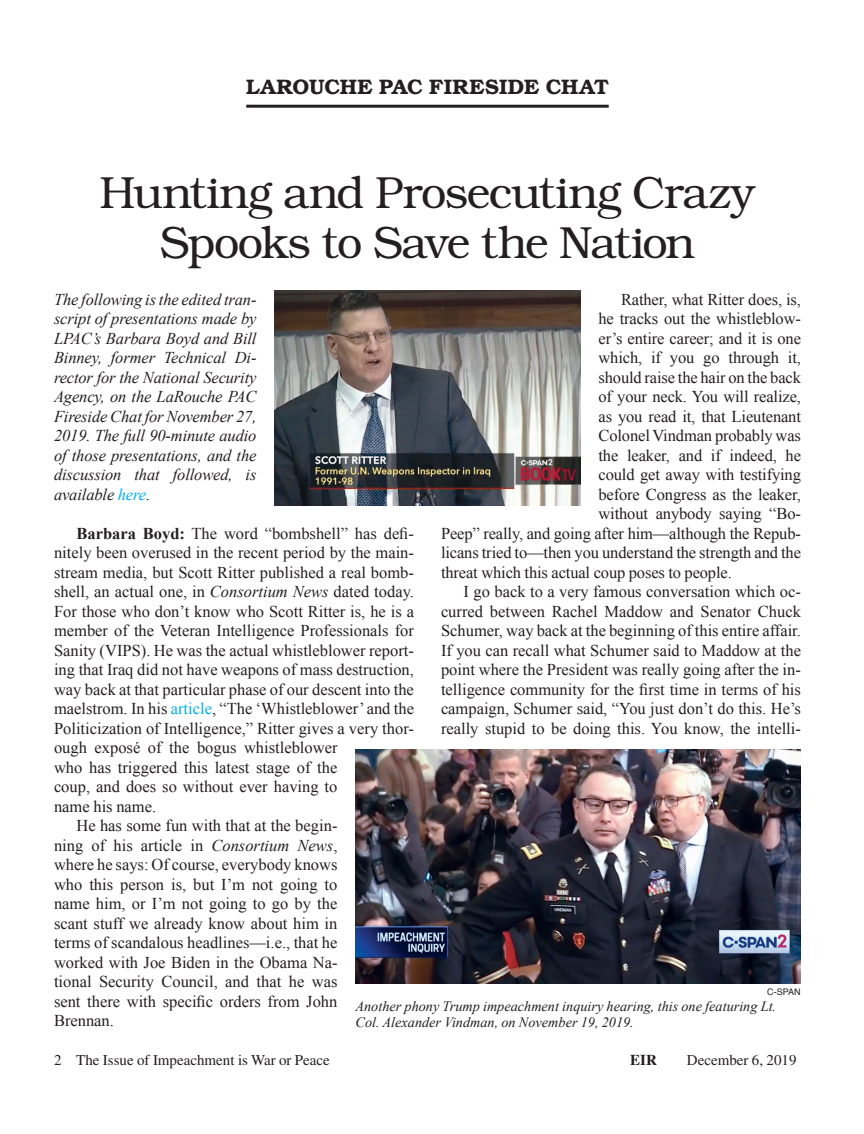
<style>
.page{position:relative;width:864px;height:1134px;background:#fff}
.page>*{position:absolute;margin:0;border:0;box-sizing:border-box;transform-origin:0 0}
._30ptHead{font:300 45px/49.5px "Bookman";letter-spacing:-.03em;color:#231f20;text-align:center}
._18ptHead{font:600 21px "Bookman";color:#231f20}
.Text{font:16.5px/19.5px "Times New Roman";letter-spacing:-.01em;color:#231f20;text-align:justify}
.TextWithIndendtSpace{font:16.5px/19.5px "Times New Roman";color:#231f20}
.TextNoIndentSpaceAbo{font:italic 16.5px/19.5px "Times New Roman";letter-spacing:-.01em;color:#231f20;text-align:justify}
.RH{font:15px "Times";color:#231f20}
.RH-2{font:700 15px "Times";color:#231f20}
.Captions{font:italic 14.25px/15.8px "Times New Roman";color:#231f20}
.PixCredit{font:9px "Helvetica";color:#231f20}
.s1{color:#00aeef}
.s2{font-style:normal}
.s3{font-weight:700}
.s4{font-style:italic}
</style>
<div class="page">
<hr style="left:246px;top:105px;width:363px;height:3px;background:#231f20">
<img style="left:356px;top:749px;width:445px;height:235px">
<img style="left:274px;top:290px;width:306px;height:216px">
<p class="_18ptHead" style="left:246px;top:75px;width:364px">LAROUCHE PAC FIRESIDE CHAT</p>
<p class="_30ptHead" style="left:100px;top:168px;width:657px">Hunting and Prosecuting Crazy<br>Spooks to Save the Nation</p>
<p class="TextNoIndentSpaceAbo" style="left:54px;top:289px;width:204px">The following is the edited tran&shy;script of presentations made by LPAC’s Barbara Boyd and Bill Binney, former Technical Di&shy;rector for the National Security Agency, on the LaRouche PAC Fireside Chat for November 27, 2019. The full 90-minute audio of those presentations, and the discussion that followed, is available <span class="s1">here</span><span class="s2">.</span></p>
<p class="TextWithIndendtSpace" style="left:54px;top:523px;width:362px;text-indent:22px"><span class="s3">Barbara Boyd:</span> The word “bombshell” has defi&shy;nitely been overused in the recent period by the main&shy;stream media, but Scott Ritter published a real bomb&shy;shell, an actual one, in <span class="s4">Consortium News</span> dated today.<br>For those who don’t know who Scott Ritter is, he is a member of the Veteran Intelligence Professionals for Sanity (VIPS). He was the actual whistleblower report&shy;ing that Iraq did not have weapons of mass destruction, way back at that particular phase of our descent into the maelstrom. In his <span class="s1">article</span>, “The ‘Whistleblower’ and the Politicization of Intelligence,” Ritter gives a very thor&shy;ough exposé of the bogus whistleblower<br>who has triggered this latest stage of the<br>coup, and does so without ever having to<br>name his name.</p>
<p class="Text" style="left:54px;top:815px;width:285px;text-indent:22px">He has some fun with that at the begin&shy;ning of his article in <span class="s4">Consortium News</span>, where he says: Of course, everybody knows who this person is, but I’m not going to name him, or I’m not going to go by the scant stuff we already know about him in terms of scandalous headlines—i.e., that he worked with Joe Biden in the Obama Na&shy;tional Security Council, and that he was sent there with specific orders from John Brennan.</p>
<p class="Text" style="left:621px;top:289px;width:182px">Rather, what Ritter does, is,</p>
<p class="Text" style="left:598px;top:308px;width:204px">he tracks out the whistleblow-</p>
<p class="Text" style="left:598px;top:328px;width:204px">er’s entire career; and it is one</p>
<p class="Text" style="left:598px;top:347px;width:204px">which, if you go through it,</p>
<p class="Text" style="left:598px;top:367px;width:204px">should raise the hair on the back</p>
<p class="Text" style="left:598px;top:386px;width:204px">of your neck. You will realize,</p>
<p class="Text" style="left:598px;top:406px;width:204px">as you read it, that Lieutenant</p>
<p class="Text" style="left:598px;top:425px;width:204px">Colonel Vindman probably was</p>
<p class="Text" style="left:598px;top:445px;width:204px">the leaker, and if indeed, he</p>
<p class="Text" style="left:598px;top:464px;width:204px">could get away with testifying</p>
<p class="Text" style="left:598px;top:484px;width:204px">before Congress as the leaker,</p>
<p class="Text" style="left:598px;top:503px;width:204px">without anybody saying “Bo-</p>
<p class="Text" style="left:441px;top:523px;width:361px">Peep” really, and going after him—although the Repub-</p>
<p class="Text" style="left:441px;top:542px;width:362px">licans tried to—then you understand the strength and the</p>
<p class="Text" style="left:441px;top:562px;width:292px">threat which this actual coup poses to people.</p>
<p class="Text" style="left:441px;top:581px;width:362px;text-indent:22px">I go back to a very famous conversation which oc&shy;curred between Rachel Maddow and Senator Chuck Schumer, way back at the beginning of this entire affair.<br>If you can recall what Schumer said to Maddow at the point where the President was really going after the in&shy;telligence community for the first time in terms of his campaign, Schumer said, “You just don’t do this. He’s really stupid to be doing this. You know, the intelli-</p>
<p class="PixCredit" style="left:767px;top:985px;width:35px">C-SPAN</p>
<p class="Captions" style="left:356px;top:998px;width:422px">Another phony Trump impeachment inquiry hearing, this one featuring Lt.<br>Col. Alexander Vindman, on November 19, 2019.</p>
<p class="RH" style="left:54px;top:1052px;width:277px">2 The Issue of Impeachment is War or Peace</p>
<p class="RH-2" style="left:630px;top:1051px;width:28px">EIR</p>
<p class="RH" style="left:687px;top:1052px;width:111px">December 6, 2019</p>
</div>
